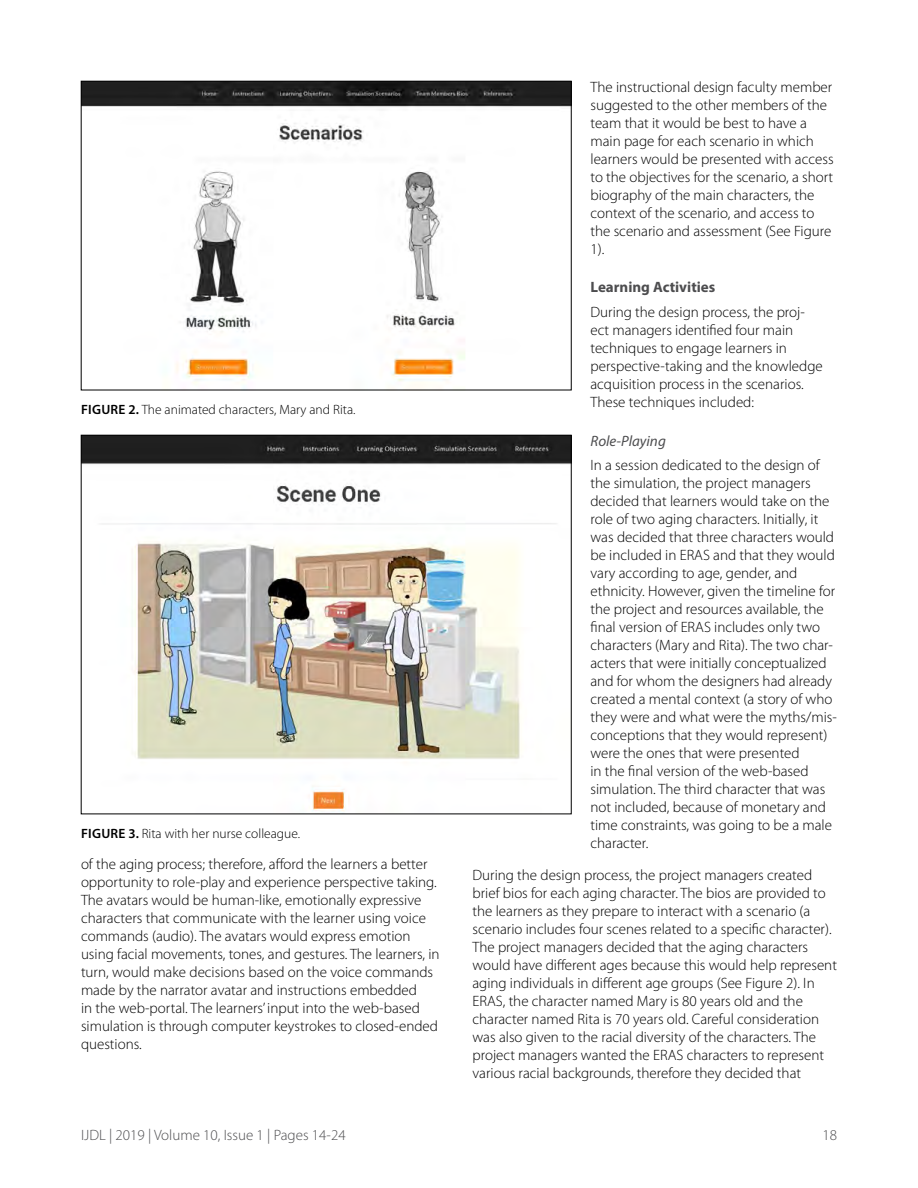
<style>
.page{position:relative;width:918px;height:1188px;background:#fff}
.page>*{position:absolute;margin:0;border:0;box-sizing:border-box;transform-origin:0 0}
.t1{font:300 15px/18px "Myriad Pro";color:#000}
.t2{font:300 15px "Myriad Pro";color:#4d4d4f}
.t3{font:700 15px "Myriad Pro";color:#4d4d4f}
.t4{font:italic 15px "Myriad Pro";color:#4d4d4f}
.t5{font:300 13.5px "Myriad Pro";color:#000}
.s1{font-weight:600}
</style>
<div class="page">
<img style="left:83px;top:83px;width:486px;height:305px">
<div style="left:81px;top:81px;width:490px;height:309px;border:1px solid #000"></div>
<img style="left:83px;top:437px;width:486px;height:375px">
<p class="t5" style="left:81px;top:402px;width:276px"><span class="s1">FIGURE 2.</span> The animated characters, Mary and Rita.</p>
<p class="t5" style="left:81px;top:826px;width:221px"><span class="s1">FIGURE 3.</span> Rita with her nurse colleague.</p>
<p class="t1" style="left:81px;top:856px;width:360px">of the aging process; therefore, afford the learners a better opportunity to role-play and experience perspective taking.<br>The avatars would be human-like, emotionally expressive characters that communicate with the learner using voice commands (audio). The avatars would express emotion using facial movements, tones, and gestures. The learners, in turn, would make decisions based on the voice commands made by the narrator avatar and instructions embedded<br>in the web-portal. The learners’ input into the web-based simulation is through computer keystrokes to closed-ended questions.</p>
<p class="t1" style="left:590px;top:79px;width:245px">The instructional design faculty member suggested to the other members of the team that it would be best to have a main page for each scenario in which learners would be presented with access to the objectives for the scenario, a short biography of the main characters, the context of the scenario, and access to the scenario and assessment (See Figure 1).</p>
<p class="t3" style="left:590px;top:278px;width:126px">Learning Activities</p>
<p class="t1" style="left:590px;top:304px;width:234px">During the design process, the proj&shy;ect managers identified four main techniques to engage learners in perspective-taking and the knowledge acquisition process in the scenarios.<br>These techniques included:</p>
<p class="t4" style="left:590px;top:431px;width:77px">Role-Playing</p>
<p class="t1" style="left:590px;top:457px;width:248px">In a session dedicated to the design of the simulation, the project managers decided that learners would take on the role of two aging characters. Initially, it was decided that three characters would be included in ERAS and that they would vary according to age, gender, and ethnicity. However, given the timeline for the project and resources available, the final version of ERAS includes only two characters (Mary and Rita). The two char&shy;acters that were initially conceptualized and for whom the designers had already created a mental context (a story of who they were and what were the myths/mis&shy;conceptions that they would represent) were the ones that were presented<br>in the final version of the web-based simulation. The third character that was not included, because of monetary and time constraints, was going to be a male character.</p>
<p class="t1" style="left:472px;top:866px;width:366px">During the design process, the project managers created brief bios for each aging character. The bios are provided to the learners as they prepare to interact with a scenario (a scenario includes four scenes related to a specific character).<br>The project managers decided that the aging characters would have different ages because this would help represent aging individuals in different age groups (See Figure 2). In ERAS, the character named Mary is 80 years old and the character named Rita is 70 years old. Careful consideration was also given to the racial diversity of the characters. The project managers wanted the ERAS characters to represent various racial backgrounds, therefore they decided that</p>
<p class="t2" style="left:81px;top:1126px;width:266px">IJDL | 2019 | Volume 10, Issue 1 | Pages 14-24</p>
<p class="t2" style="left:822px;top:1126px;width:16px">18</p>
</div>
